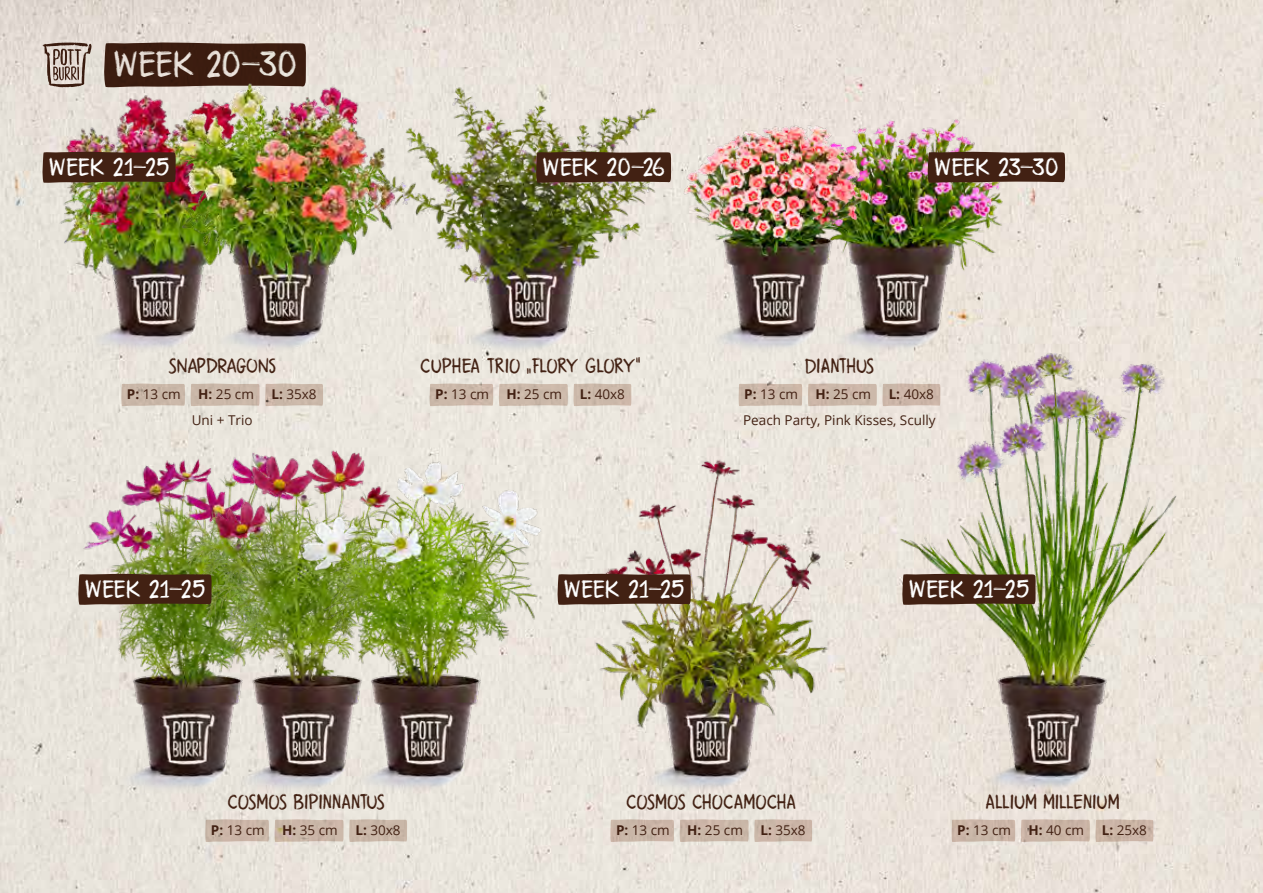
<style>
.page{position:relative;width:1263px;height:893px;background:#fff}
.page>*{position:absolute;margin:0;border:0;box-sizing:border-box;transform-origin:0 0}
.t1{font:37.35px "Attaboy";color:#fff}
.t2{font:25.8px "Attaboy";color:#fff}
.t3{font:21px "Attaboy";color:#422113}
.t4{font:21px "Attaboy";letter-spacing:-.045em;color:#422113}
.t5{font:21px "Attaboy";letter-spacing:-.025em;color:#422113}
.t6{font:13.5px/25.3px "Open Sans";color:#422113;text-align:right}
.s1{font-weight:700}
</style>
<div class="page">
<img style="left:0;top:0;width:1263px;height:893px">
<img style="left:464px;top:18px;width:127px;height:362px">
<svg style="left:464px;top:383px;width:127px;height:24px;background:#d1c0b2"></svg>
<img style="left:2px;top:428px;width:119px;height:426px">
<img style="left:121px;top:428px;width:118px;height:426px">
<img style="left:239px;top:428px;width:286px;height:426px">
<svg style="left:205px;top:819px;width:202px;height:23px;background:#ccbaac"></svg>
<svg style="left:77px;top:574px;width:135px;height:31px;background:#462817"></svg>
<img style="left:525px;top:428px;width:366px;height:426px">
<svg style="left:610px;top:819px;width:202px;height:23px;background:#cdbaad"></svg>
<img style="left:866px;top:310px;width:366px;height:532px">
<svg style="left:951px;top:819px;width:202px;height:23px;background:#cdb9ab"></svg>
<img style="left:957px;top:0;width:125px;height:415px">
<img style="left:591px;top:0;width:366px;height:415px">
<svg style="left:927px;top:152px;width:138px;height:31px;background:#48281a"></svg>
<svg style="left:738px;top:383px;width:202px;height:24px;background:#cfbdaf"></svg>
<img style="left:0;top:0;width:98px;height:415px">
<img style="left:98px;top:0;width:366px;height:415px">
<svg style="left:42px;top:152px;width:134px;height:31px;background:#462516"></svg>
<svg style="left:121px;top:383px;width:202px;height:24px;background:#cebdaf"></svg>
<svg style="left:535px;top:152px;width:136px;height:31px;background:#472718"></svg>
<svg style="left:557px;top:574px;width:134px;height:31px;background:#49291b"></svg>
<svg style="left:901px;top:574px;width:135px;height:31px;background:#492a1a"></svg>
<h1 class="t1" style="left:113px;top:40px;width:185px">WEEK 20–30</h1>
<h2 class="t2" style="left:49px;top:150px;width:122px">WEEK 21–25</h2>
<h2 class="t2" style="left:543px;top:150px;width:124px">WEEK 20–26</h2>
<h2 class="t2" style="left:934px;top:150px;width:126px">WEEK 23–30</h2>
<h3 class="t5" style="left:168px;top:352px;width:110px">SNAPDRAGONS</h3>
<p class="t6" style="left:127px;top:381px;width:55px"><span class="s1">P:</span> 13 cm</p>
<p class="t6" style="left:198px;top:381px;width:57px"><span class="s1">H:</span> 25 cm</p>
<p class="t6" style="left:271px;top:381px;width:47px"><span class="s1">L:</span> 35x8</p>
<p class="t6" style="left:192px;top:407px;width:62px">Uni + Trio</p>
<h3 class="t4" style="left:420px;top:352px;width:222px">CUPHEA TRIO „FLORY GLORY“</h3>
<p class="t6" style="left:435px;top:381px;width:55px"><span class="s1">P:</span> 13 cm</p>
<p class="t6" style="left:506px;top:381px;width:57px"><span class="s1">H:</span> 25 cm</p>
<p class="t6" style="left:580px;top:381px;width:47px"><span class="s1">L:</span> 40x8</p>
<h3 class="t3" style="left:804px;top:352px;width:71px">DIANTHUS</h3>
<p class="t6" style="left:743px;top:381px;width:194px"><span class="s1">L:</span> 40x8<br>Peach Party, Pink Kisses, Scully</p>
<p class="t6" style="left:744px;top:381px;width:55px"><span class="s1">P:</span> 13 cm</p>
<p class="t6" style="left:815px;top:381px;width:57px"><span class="s1">H:</span> 25 cm</p>
<h2 class="t2" style="left:85px;top:572px;width:122px">WEEK 21–25</h2>
<h2 class="t2" style="left:564px;top:572px;width:122px">WEEK 21–25</h2>
<h2 class="t2" style="left:909px;top:572px;width:122px">WEEK 21–25</h2>
<h3 class="t3" style="left:227px;top:788px;width:159px">COSMOS BIPINNANTUS</h3>
<p class="t6" style="left:211px;top:817px;width:55px"><span class="s1">P:</span> 13 cm</p>
<p class="t6" style="left:282px;top:817px;width:57px"><span class="s1">H:</span> 35 cm</p>
<p class="t6" style="left:355px;top:817px;width:47px"><span class="s1">L:</span> 30x8</p>
<h3 class="t3" style="left:626px;top:788px;width:171px">COSMOS CHOCAMOCHA</h3>
<p class="t6" style="left:616px;top:817px;width:55px"><span class="s1">P:</span> 13 cm</p>
<p class="t6" style="left:687px;top:817px;width:57px"><span class="s1">H:</span> 25 cm</p>
<p class="t6" style="left:760px;top:817px;width:47px"><span class="s1">L:</span> 35x8</p>
<h3 class="t3" style="left:985px;top:788px;width:136px">ALLIUM MILLENIUM</h3>
<p class="t6" style="left:957px;top:817px;width:55px"><span class="s1">P:</span> 13 cm</p>
<p class="t6" style="left:1028px;top:817px;width:57px"><span class="s1">H:</span> 40 cm</p>
<p class="t6" style="left:1102px;top:817px;width:47px"><span class="s1">L:</span> 25x8</p>
</div>
